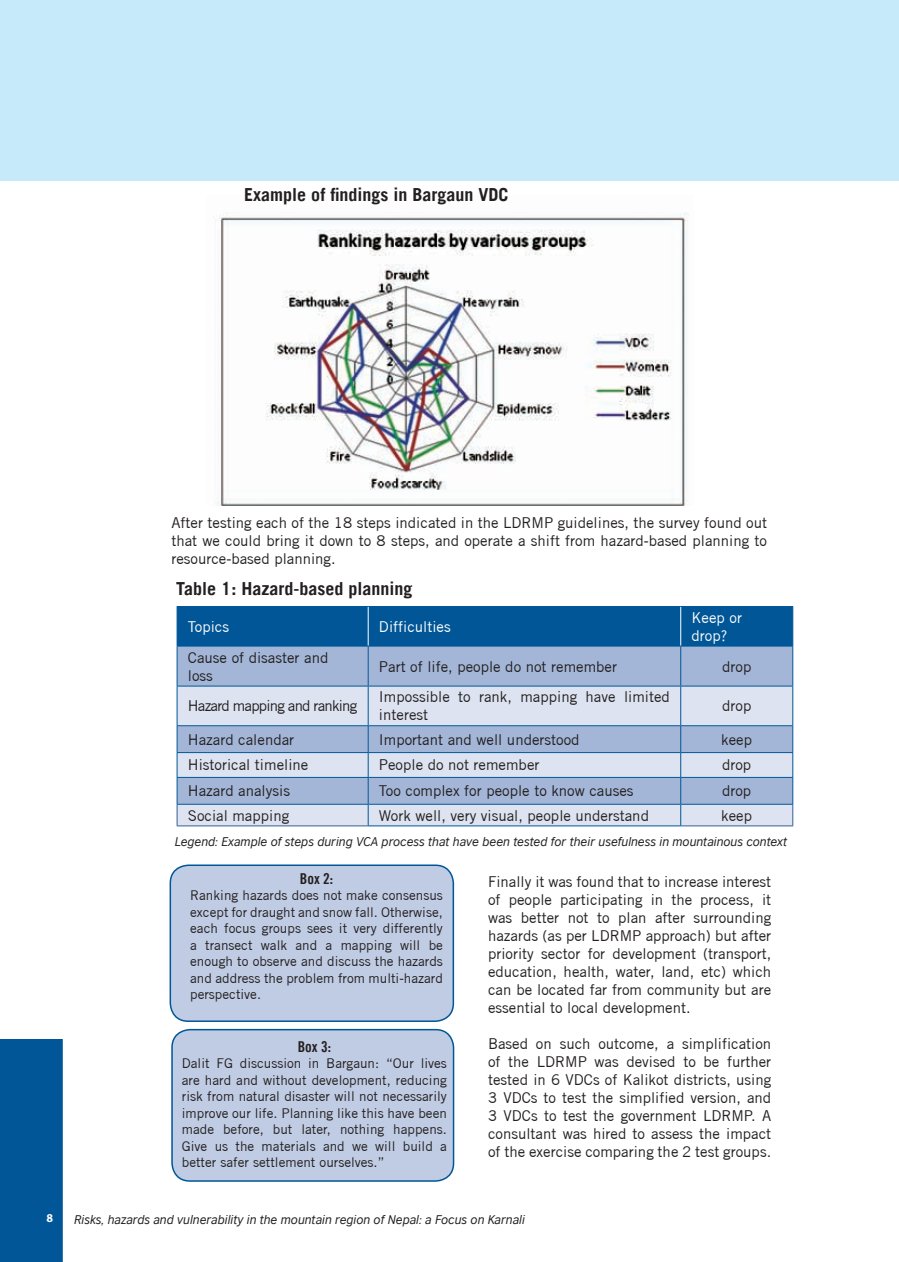
<style>
.page{position:relative;width:899px;height:1262px;background:#fff}
.page>*{position:absolute;margin:0;border:0;box-sizing:border-box;transform-origin:0 0}
.t1{font:700 18px "Trade Gothic";color:#231f20}
.t2{font:15px/18px "Trade Gothic";color:#231f20;text-align:justify}
.t3{font:15px/18px "Trade Gothic";color:#fff}
.t4{font:15px "Trade Gothic";letter-spacing:-.05em;color:#231f20}
.t5{font:15px "Trade Gothic Bold Cond Twenty";color:#231f20}
.t6{font:13.5px/16.5px "Trade Gothic";color:#231f20;text-align:justify}
.t7{font:italic 12px "British Council Sans";color:#231f20}
.t8{font:700 12px "Myriad Pro";color:#fff}
</style>
<div class="page">
<div style="left:0;top:0;width:898px;height:181px;background:#c6eafa"></div>
<div style="left:172px;top:1030px;width:281px;height:151px;background:#c0cce3;border-radius:18px"></div>
<div style="left:171px;top:1029px;width:283px;height:153px;border:2px solid #005697;border-radius:18px"></div>
<img style="left:215px;top:212px;width:474px;height:293px">
<div style="left:170px;top:865px;width:283px;height:156px;background:#c0cce3;border-radius:18px"></div>
<div style="left:169px;top:864px;width:285px;height:158px;border:2px solid #005697;border-radius:18px"></div>
<div style="left:178px;top:607px;width:614px;height:39px;background:#005697"></div>
<div style="left:178px;top:647px;width:614px;height:39px;background:#a3b6d7"></div>
<svg style="left:178px;top:687px;width:614px;height:138px;background:#c5d1e5"></svg>
<hr style="left:177px;top:825px;width:190px;height:1px;background:#365f91">
<hr style="left:680px;top:825px;width:112px;height:1px;background:#365f91">
<hr style="left:177px;top:725px;width:191px;height:1px;background:#005697">
<hr style="left:368px;top:725px;width:312px;height:1px;background:#005697">
<hr style="left:680px;top:725px;width:112px;height:1px;background:#005697">
<hr style="left:177px;top:686px;width:1px;height:39px;background:#005697">
<hr style="left:792px;top:686px;width:1px;height:39px;background:#005697">
<hr style="left:177px;top:752px;width:191px;height:1px;background:#005697">
<hr style="left:368px;top:752px;width:312px;height:1px;background:#005697">
<hr style="left:680px;top:752px;width:112px;height:1px;background:#005697">
<hr style="left:177px;top:777px;width:191px;height:1px;background:#005697">
<svg style="left:177px;top:726px;width:1px;height:99px"></svg>
<hr style="left:368px;top:777px;width:312px;height:1px;background:#005697">
<hr style="left:680px;top:777px;width:112px;height:1px;background:#005697">
<svg style="left:792px;top:726px;width:1px;height:99px"></svg>
<hr style="left:177px;top:804px;width:191px;height:1px;background:#005697">
<hr style="left:368px;top:804px;width:312px;height:1px;background:#005697">
<hr style="left:680px;top:804px;width:112px;height:1px;background:#005697">
<hr style="left:367px;top:646px;width:1px;height:40px;background:#005697">
<hr style="left:680px;top:646px;width:1px;height:40px;background:#005697">
<hr style="left:367px;top:686px;width:1px;height:39px;background:#005697">
<hr style="left:680px;top:686px;width:1px;height:39px;background:#005697">
<svg style="left:367px;top:726px;width:1px;height:99px"></svg>
<svg style="left:680px;top:726px;width:1px;height:99px"></svg>
<hr style="left:367px;top:825px;width:313px;height:1px;background:#005697">
<hr style="left:367px;top:607px;width:1px;height:39px;background:#fff">
<hr style="left:680px;top:607px;width:1px;height:39px;background:#fff">
<hr style="left:177px;top:646px;width:1px;height:40px;background:#005697">
<hr style="left:792px;top:646px;width:1px;height:40px;background:#005697">
<hr style="left:177px;top:686px;width:191px;height:1px;background:#005697">
<hr style="left:368px;top:686px;width:312px;height:1px;background:#005697">
<hr style="left:680px;top:686px;width:112px;height:1px;background:#005697">
<hr style="left:177px;top:606px;width:191px;height:1px;background:#005697">
<hr style="left:177px;top:607px;width:1px;height:39px;background:#005697">
<hr style="left:368px;top:606px;width:312px;height:1px;background:#005697">
<hr style="left:680px;top:606px;width:112px;height:1px;background:#005697">
<hr style="left:792px;top:607px;width:1px;height:39px;background:#005697">
<hr style="left:177px;top:646px;width:191px;height:1px;background:#005697">
<hr style="left:368px;top:646px;width:312px;height:1px;background:#005697">
<hr style="left:680px;top:646px;width:112px;height:1px;background:#005697">
<div style="left:0;top:1039px;width:63px;height:223px;background:#005697"></div>
<p class="t1" style="left:244px;top:184px;width:266px">Example of findings in Bargaun VDC</p>
<p class="t2" style="left:171px;top:513px;width:597px">After testing each of the 18 steps indicated in the LDRMP guidelines, the survey found out that we could bring it down to 8 steps, and operate a shift from hazard-based planning to resource-based planning.</p>
<p class="t1" style="left:176px;top:577px;width:238px">Table 1: Hazard-based planning</p>
<p class="t3" style="left:188px;top:617px;width:43px">Topics</p>
<p class="t3" style="left:379px;top:617px;width:73px">Difficulties</p>
<p class="t3" style="left:691px;top:608px;width:52px">Keep or drop?</p>
<p class="t2" style="left:188px;top:648px;width:142px">Cause of disaster and loss</p>
<p class="t2" style="left:379px;top:657px;width:239px">Part of life, people do not remember</p>
<p class="t2" style="left:721px;top:657px;width:31px">drop</p>
<p class="t4" style="left:188px;top:697px;width:171px">Hazard mapping and ranking</p>
<p class="t2" style="left:379px;top:688px;width:292px">Impossible to rank, mapping have limited interest</p>
<p class="t2" style="left:721px;top:697px;width:31px">drop</p>
<p class="t2" style="left:188px;top:730px;width:108px">Hazard calendar</p>
<p class="t2" style="left:379px;top:730px;width:202px">Important and well understood</p>
<p class="t2" style="left:721px;top:730px;width:32px">keep</p>
<p class="t2" style="left:188px;top:756px;width:122px">Historical timeline</p>
<p class="t2" style="left:379px;top:756px;width:162px">People do not remember</p>
<p class="t2" style="left:721px;top:756px;width:31px">drop</p>
<p class="t2" style="left:188px;top:782px;width:104px">Hazard analysis</p>
<p class="t2" style="left:379px;top:782px;width:256px">Too complex for people to know causes</p>
<p class="t2" style="left:721px;top:782px;width:31px">drop</p>
<p class="t2" style="left:188px;top:806px;width:103px">Social mapping</p>
<p class="t2" style="left:379px;top:806px;width:271px">Work well, very visual, people understand</p>
<p class="t2" style="left:721px;top:806px;width:32px">keep</p>
<p class="t7" style="left:175px;top:834px;width:613px">Legend: Example of steps during VCA process that have been tested for their usefulness in mountainous context</p>
<p class="t5" style="left:300px;top:869px;width:35px">Box 2:</p>
<p class="t6" style="left:190px;top:887px;width:254px">Ranking hazards does not make consensus except for draught and snow fall. Otherwise, each focus groups sees it very differently a transect walk and a mapping will be enough to observe and discuss the hazards and address the problem from multi-hazard perspective.</p>
<p class="t5" style="left:297px;top:1037px;width:35px">Box 3:</p>
<p class="t6" style="left:182px;top:1055px;width:266px">Dalit FG discussion in Bargaun: “Our lives are hard and without development, reducing risk from natural disaster will not necessarily improve our life. Planning like this have been made before, but later, nothing happens.<br>Give us the materials and we will build a better safer settlement ourselves.”</p>
<p class="t2" style="left:488px;top:872px;width:284px">Finally it was found that to increase interest of people participating in the process, it was better not to plan after surrounding hazards (as per LDRMP approach) but after priority sector for development (transport, education, health, water, land, etc) which can be located far from community but are essential to local development.</p>
<p class="t2" style="left:488px;top:1034px;width:284px">Based on such outcome, a simplification of the LDRMP was devised to be further tested in 6 VDCs of Kalikot districts, using 3 VDCs to test the simplified version, and 3 VDCs to test the government LDRMP. A consultant was hired to assess the impact of the exercise comparing the 2 test groups.</p>
<p class="t8" style="left:46px;top:1210px;width:8px">8</p>
<p class="t7" style="left:74px;top:1212px;width:452px">Risks, hazards and vulnerability in the mountain region of Nepal: a Focus on Karnali</p>
</div>
